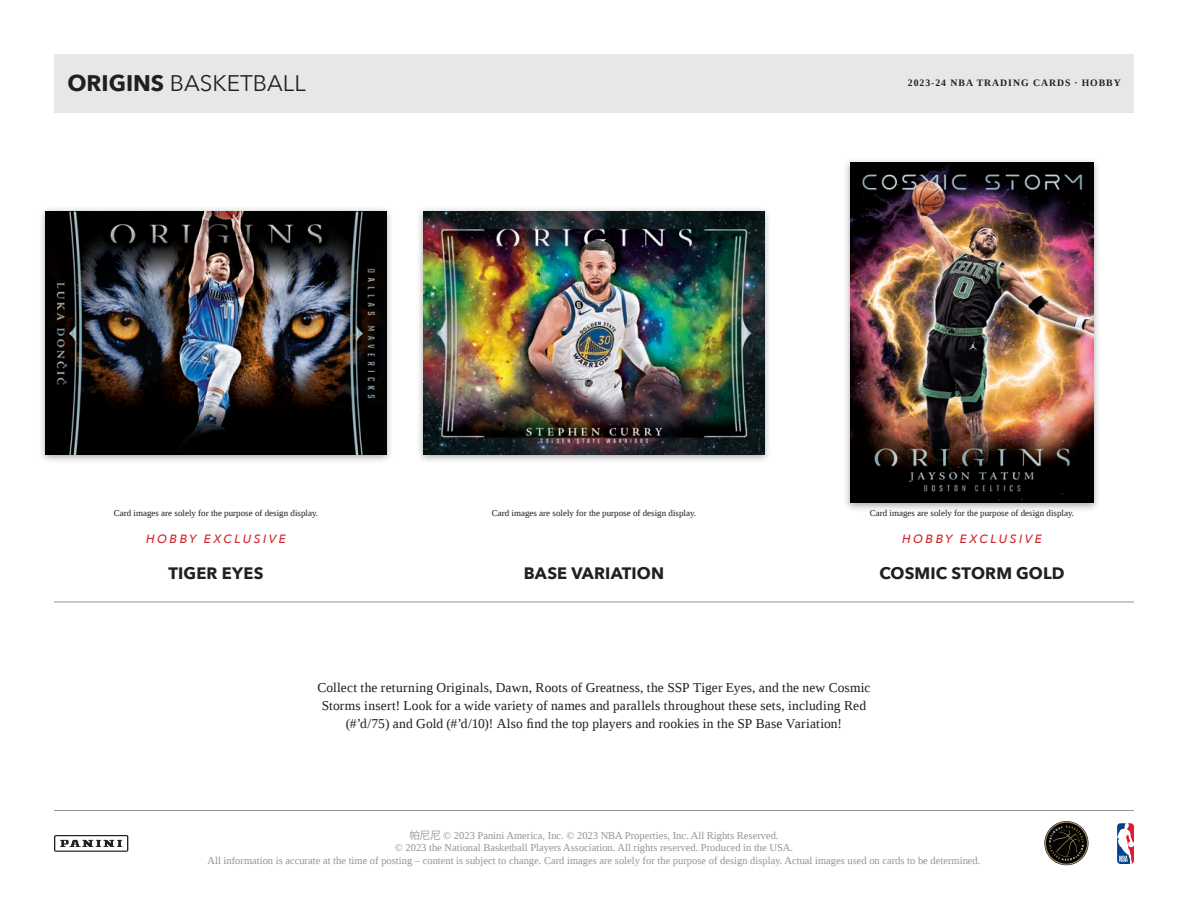
<style>
.page{position:relative;width:1188px;height:918px;background:#fff}
.page>*{position:absolute;margin:0;border:0;box-sizing:border-box;transform-origin:0 0}
.t1{font:22.5px "Avenir Next";color:#231f20}
.t2{font:700 16.5px "Avenir Next";letter-spacing:.005em;color:#231f20}
.t3{font:13.5px/18px "Liberation Serif";letter-spacing:.01em;color:#231f20;text-align:center}
.t4{font:italic 500 12px "Avenir Next";letter-spacing:.205em;color:#d1232a}
.t5{font:10.5px/12.6px "Liberation Serif";color:#939598;text-align:center}
.t6{font:700 9.75px "Liberation Serif";letter-spacing:.1em;color:#231f20}
.t7{font:9px "Liberation Serif";color:#231f20}
.s1{font-weight:700}
.s2{font-family:"Koz Go Pr 6 N"}
</style>
<div class="page">
<hr style="left:54px;top:602px;width:1080px;height:1px;background:#939598">
<div style="left:39px;top:206px;width:355px;height:258px;background:#231f20;opacity:.4"></div>
<img style="left:46px;top:211px;width:340px;height:243px">
<div style="left:417px;top:206px;width:355px;height:258px;background:#231f20;opacity:.4"></div>
<img style="left:424px;top:211px;width:340px;height:243px">
<div style="left:843px;top:158px;width:258px;height:355px;background:#231f20;opacity:.4"></div>
<img style="left:850px;top:163px;width:244px;height:340px">
<svg style="left:1117px;top:823px;width:17px;height:41px"></svg>
<hr style="left:54px;top:810px;width:1080px;height:1px;background:#939598">
<svg style="left:54px;top:835px;width:74px;height:17px"></svg>
<svg style="left:1044px;top:821px;width:45px;height:44px"></svg>
<div style="left:54px;top:54px;width:1080px;height:58px;background:#e6e7e9"></div>
<p class="t1" style="left:68px;top:64px;width:240px"><span class="s1">ORIGINS</span> BASKETBALL</p>
<p class="t6" style="left:908px;top:77px;width:215px">2023-24 NBA TRADING CARDS · HOBBY</p>
<p class="t7" style="left:114px;top:507px;width:206px">Card images are solely for the purpose of design display.</p>
<p class="t7" style="left:492px;top:507px;width:206px">Card images are solely for the purpose of design display.</p>
<p class="t7" style="left:870px;top:507px;width:206px">Card images are solely for the purpose of design display.</p>
<p class="t4" style="left:146px;top:528px;width:141px">HOBBY EXCLUSIVE</p>
<p class="t4" style="left:902px;top:528px;width:141px">HOBBY EXCLUSIVE</p>
<p class="t2" style="left:169px;top:559px;width:96px">TIGER EYES</p>
<p class="t2" style="left:524px;top:559px;width:142px">BASE VARIATION</p>
<p class="t2" style="left:879px;top:559px;width:187px">COSMIC STORM GOLD</p>
<p class="t3" style="left:317px;top:678px;width:555px">Collect the returning Originals, Dawn, Roots of Greatness, the SSP Tiger Eyes, and the new Cosmic<br>Storms insert! Look for a wide variety of names and parallels throughout these sets, including Red (#’d/75) and Gold (#’d/10)! Also find the top players and rookies in the SP Base Variation!</p>
<p class="t5" style="left:208px;top:829px;width:774px"><span class="s2">帕尼尼</span> © 2023 Panini America, Inc. © 2023 NBA Properties, Inc. All Rights Reserved.<br>© 2023 the National Basketball Players Association. All rights reserved. Produced in the USA.<br>All information is accurate at the time of posting – content is subject to change. Card images are solely for the purpose of design display. Actual images used on cards to be determined.</p>
</div>
